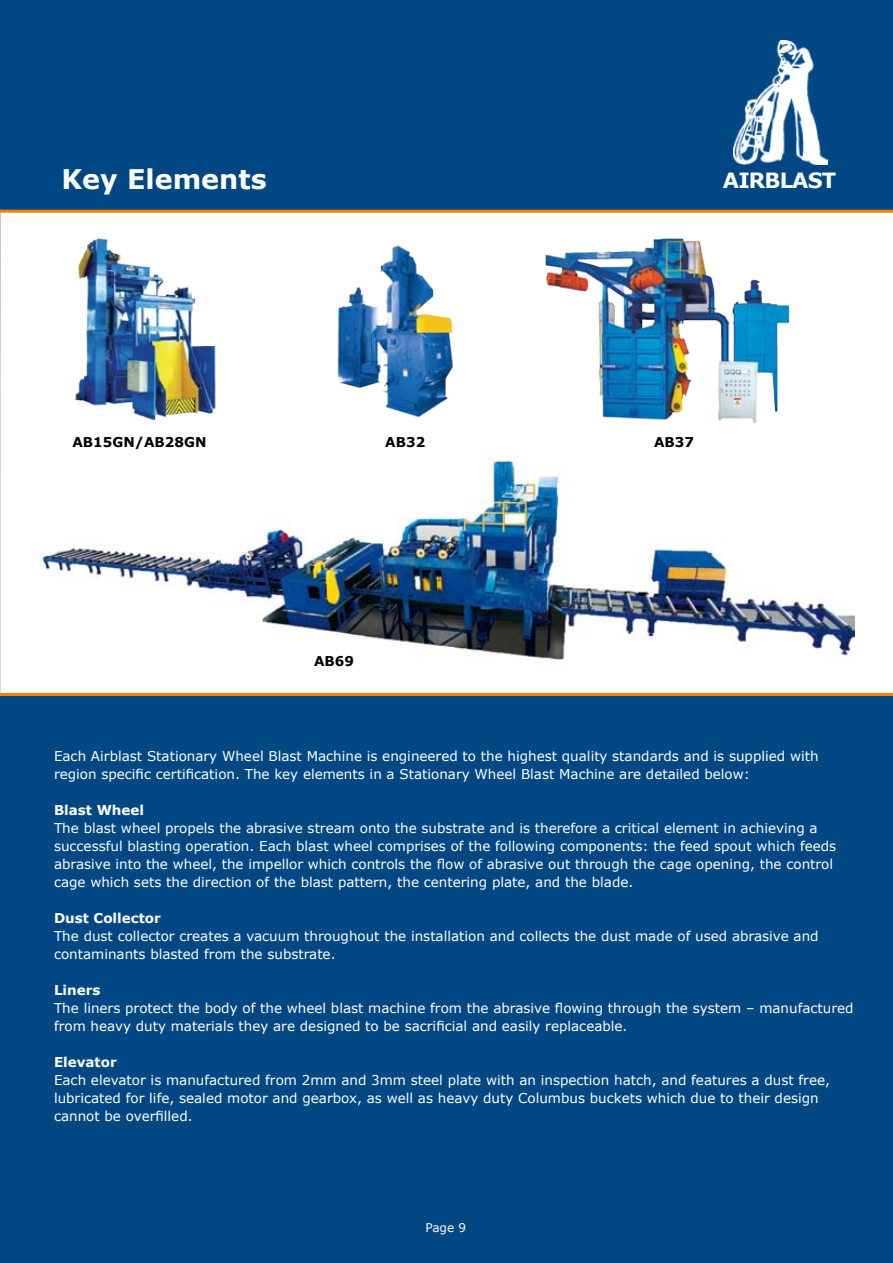
<style>
.page{position:relative;width:893px;height:1263px;background:#fff}
.page>*{position:absolute;margin:0;border:0;box-sizing:border-box;transform-origin:0 0}
.t1{font:700 27px "Verdana";color:#fff}
.t2{font:700 21px "Verdana";letter-spacing:-.04em;color:#fff}
.t3{font:13.5px/18px "Verdana";color:#fff}
.t4{font:700 13.5px "Verdana";color:#fff}
.t5{font:700 13.5px "Verdana";color:#000}
.t6{font:12px "Verdana";color:#fff}
</style>
<div class="page">
<div style="left:0;top:0;width:893px;height:211px;background:#004783"></div>
<div style="left:0;top:696px;width:893px;height:567px;background:#004783"></div>
<img style="left:734px;top:40px;width:93px;height:124px">
<svg style="left:0;top:210px;width:893px;height:486px"></svg>
<img style="left:310px;top:226px;width:159px;height:210px">
<img style="left:59px;top:209px;width:187px;height:213px">
<img style="left:509px;top:209px;width:347px;height:227px">
<img style="left:32px;top:451px;width:823px;height:221px">
<h1 class="t1" style="left:62px;top:160px;width:207px">Key Elements</h1>
<h2 class="t2" style="left:723px;top:166px;width:115px">AIRBLAST</h2>
<p class="t5" style="left:72px;top:433px;width:135px">AB15GN/AB28GN</p>
<p class="t5" style="left:385px;top:433px;width:41px">AB32</p>
<p class="t5" style="left:654px;top:433px;width:41px">AB37</p>
<p class="t5" style="left:314px;top:652px;width:41px">AB69</p>
<p class="t3" style="left:54px;top:747px;width:766px">Each Airblast Stationary Wheel Blast Machine is engineered to the highest quality standards and is supplied with region specific certification. The key elements in a Stationary Wheel Blast Machine are detailed below:</p>
<p class="t4" style="left:54px;top:801px;width:92px">Blast Wheel</p>
<p class="t3" style="left:54px;top:819px;width:784px">The blast wheel propels the abrasive stream onto the substrate and is therefore a critical element in achieving a successful blasting operation. Each blast wheel comprises of the following components: the feed spout which feeds abrasive into the wheel, the impellor which controls the flow of abrasive out through the cage opening, the control cage which sets the direction of the blast pattern, the centering plate, and the blade.</p>
<p class="t4" style="left:54px;top:909px;width:108px">Dust Collector</p>
<p class="t3" style="left:54px;top:927px;width:766px">The dust collector creates a vacuum throughout the installation and collects the dust made of used abrasive and contaminants blasted from the substrate.</p>
<p class="t4" style="left:54px;top:981px;width:48px">Liners</p>
<p class="t3" style="left:54px;top:999px;width:801px">The liners protect the body of the wheel blast machine from the abrasive flowing through the system – manufactured from heavy duty materials they are designed to be sacrificial and easily replaceable.</p>
<p class="t4" style="left:54px;top:1053px;width:64px">Elevator</p>
<p class="t3" style="left:54px;top:1071px;width:777px">Each elevator is manufactured from 2mm and 3mm steel plate with an inspection hatch, and features a dust free, lubricated for life, sealed motor and gearbox, as well as heavy duty Columbus buckets which due to their design cannot be overfilled.</p>
<p class="t6" style="left:425px;top:1220px;width:42px">Page 9</p>
</div>
